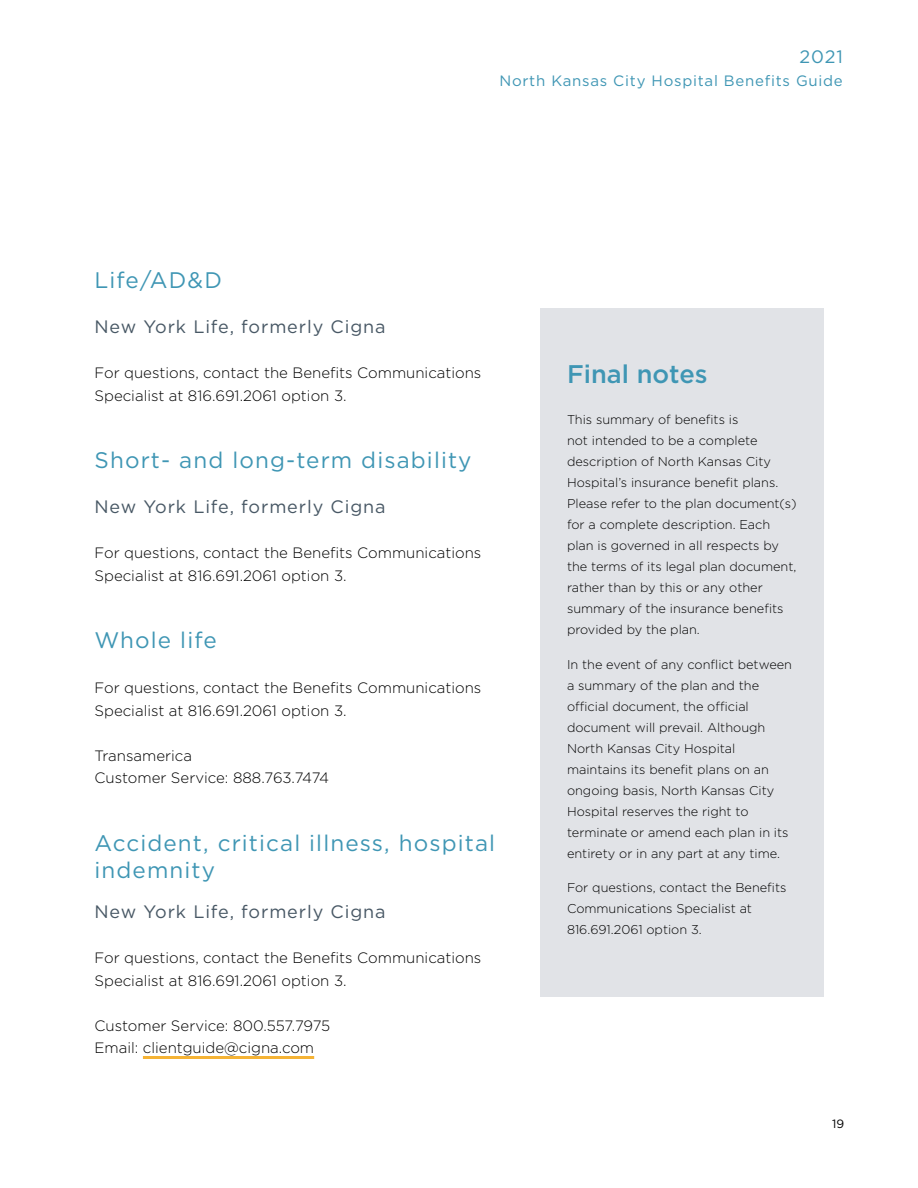
<style>
.page{position:relative;width:918px;height:1188px;background:#fff}
.page>*{position:absolute;margin:0;border:0;box-sizing:border-box;transform-origin:0 0}
.Intro_Conclusion{font:500 25.5px "Gotham";color:#3f96b4}
.Header_1_Alternate{font:22.5px/27px "Gotham";letter-spacing:.05em;color:#3f96b4}
.Body_Text_Print{font:22.5px "Gotham";letter-spacing:.05em;color:#3f96b4}
.Header_2{font:18px "Gotham";letter-spacing:.05em;color:#485865}
.t1{font:18px "Gotham";color:#3f96b4}
.Body_Text_Print-2{font:300 15px/22.5px "Gotham";color:#000}
.t2{font:15px "Gotham";letter-spacing:.05em;color:#3f96b4}
.Sidebar{font:300 12.75px/21px "Gotham";color:#000}
.t3{font:12px "Gotham";color:#000}
</style>
<div class="page">
<div style="left:540px;top:309px;width:284px;height:688px;background:#e1e3e7"></div>
<hr style="left:143px;top:1056px;width:171px;height:3px;background:#f5b335">
<h3 class="t1" style="left:799px;top:45px;width:45px">2021</h3>
<p class="t2" style="left:499px;top:71px;width:345px">North Kansas City Hospital Benefits Guide</p>
<p class="Body_Text_Print" style="left:94px;top:266px;width:129px">Life/AD&amp;D</p>
<p class="Header_2" style="left:94px;top:315px;width:293px">New York Life, formerly Cigna</p>
<p class="Body_Text_Print-2" style="left:94px;top:361px;width:388px">For questions, contact the Benefits Communications<br>Specialist at 816.691.2061 option 3.</p>
<p class="Header_1_Alternate" style="left:94px;top:446px;width:379px">Short- and long-term disability</p>
<p class="Header_2" style="left:94px;top:495px;width:293px">New York Life, formerly Cigna</p>
<p class="Body_Text_Print-2" style="left:94px;top:541px;width:388px">For questions, contact the Benefits Communications<br>Specialist at 816.691.2061 option 3.</p>
<p class="Header_1_Alternate" style="left:94px;top:626px;width:124px">Whole life</p>
<p class="Body_Text_Print-2" style="left:94px;top:676px;width:388px">For questions, contact the Benefits Communications<br>Specialist at 816.691.2061 option 3.</p>
<p class="Body_Text_Print-2" style="left:94px;top:744px;width:236px">Transamerica<br>Customer Service: 888.763.7474</p>
<p class="Header_1_Alternate" style="left:94px;top:829px;width:402px">Accident, critical illness, hospital indemnity</p>
<p class="Header_2" style="left:94px;top:900px;width:293px">New York Life, formerly Cigna</p>
<p class="Body_Text_Print-2" style="left:94px;top:946px;width:388px">For questions, contact the Benefits Communications<br>Specialist at 816.691.2061 option 3.</p>
<p class="Body_Text_Print-2" style="left:94px;top:1014px;width:237px">Customer Service: 800.557.7975<br>Email: clientguide@cigna.com</p>
<p class="Intro_Conclusion" style="left:567px;top:357px;width:142px">Final notes</p>
<p class="Sidebar" style="left:567px;top:409px;width:231px">This summary of benefits is<br>not intended to be a complete description of North Kansas City<br>Hospital’s insurance benefit plans.<br>Please refer to the plan document(s) for a complete description. Each plan is governed in all respects by the terms of its legal plan document, rather than by this or any other summary of the insurance benefits provided by the plan.</p>
<p class="Sidebar" style="left:567px;top:653px;width:227px">In the event of any conflict between a summary of the plan and the official document, the official document will prevail. Although<br>North Kansas City Hospital maintains its benefit plans on an ongoing basis, North Kansas City<br>Hospital reserves the right to terminate or amend each plan in its entirety or in any part at any time.</p>
<p class="Sidebar" style="left:567px;top:877px;width:221px">For questions, contact the Benefits<br>Communications Specialist at<br>816.691.2061 option 3.</p>
<p class="t3" style="left:832px;top:1116px;width:14px">19</p>
</div>
